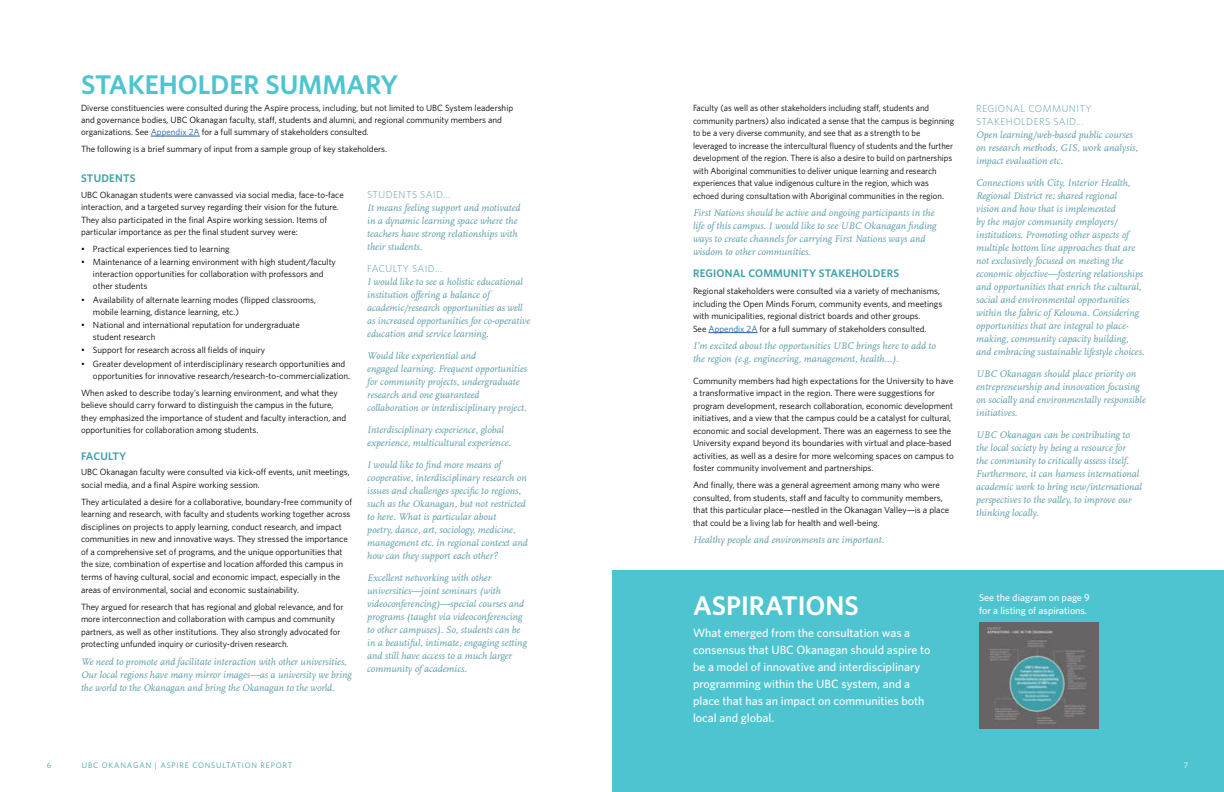
<style>
.page{position:relative;width:1224px;height:792px;background:#fff}
.page>*{position:absolute;margin:0;border:0;box-sizing:border-box;transform-origin:0 0}
.t1{font:600 27px "Whitney";color:#4dc4cf}
.t2{font:600 27px "Whitney";color:#fff}
.t3{font:500 12px/17px "Whitney";color:#fff}
.t4{font:600 11px "Whitney";letter-spacing:.02em;color:#3ea0a9}
.t5{font:italic 10px/13px "Scala";color:#599ba7}
.t6{font:300 10px/13px "Whitney";letter-spacing:.04em;color:#599ba7}
.t7{font:500 10px/12.5px "Whitney";color:#fff}
.t8{font:9px/12.5px "Whitney";color:#000}
.t9{font:9px/12.5px "Whitney";color:#000;scale:.96 1}
.t10{font:8px "Whitney";letter-spacing:.1em;color:#3ea0a9}
.t11{font:8px "Whitney";color:#fff}
.s1{color:#215e9e}
</style>
<div class="page">
<hr style="left:151px;top:136px;width:49px;height:1px;background:#215e9e">
<div style="left:612px;top:570px;width:612px;height:222px;background:#4dc4cf"></div>
<hr style="left:708px;top:332px;width:50px;height:1px;background:#215e9e">
<img style="left:979px;top:623px;width:119px;height:106px">
<h1 class="t1" style="left:81px;top:66px;width:319px">STAKEHOLDER SUMMARY</h1>
<p class="t8" style="left:81px;top:101px;width:434px;line-height:12.2px">Diverse constituencies were consulted during the Aspire process, including, but not limited to UBC System leadership and governance bodies, UBC Okanagan faculty, staff, students and alumni, and regional community members and organizations. See <span class="s1">Appendix 2A</span> for a full summary of stakeholders consulted.</p>
<p class="t8" style="left:81px;top:143px;width:308px">The following is a brief summary of input from a sample group of key stakeholders.</p>
<p class="t6" style="left:367px;top:188px;width:85px">STUDENTS SAID...</p>
<p class="t5" style="left:367px;top:201px;width:155px">It means feeling support and motivated in a dynamic learning space where the teachers have strong relationships with their students.</p>
<p class="t6" style="left:367px;top:262px;width:77px">FACULTY SAID...</p>
<p class="t5" style="left:367px;top:275px;width:164px">I would like to see a holistic educational institution offering a balance of academic/research opportunities as well as increased opportunities for co-operative education and service learning.</p>
<p class="t5" style="left:367px;top:349px;width:161px">Would like experiential and<br>engaged learning. Frequent opportunities for community projects, undergraduate research and one guaranteed collaboration or interdisciplinary project.</p>
<p class="t5" style="left:367px;top:423px;width:145px">Interdisciplinary experience, global experience, multicultural experience.</p>
<p class="t5" style="left:367px;top:458px;width:162px">I would like to find more means of cooperative, interdisciplinary research on issues and challenges specific to regions, such as the Okanagan, but not restricted to here. What is particular about<br>poetry, dance, art, sociology, medicine, management etc. in regional context and how can they support each other?</p>
<p class="t5" style="left:367px;top:571px;width:161px">Excellent networking with other universities—joint seminars (with videoconferencing)—special courses and programs (taught via videoconferencing to other campuses). So, students can be in a beautiful, intimate, engaging setting and still have access to a much larger community of academics.</p>
<p class="t4" style="left:81px;top:171px;width:56px">STUDENTS</p>
<p class="t8" style="left:81px;top:188px;width:264px">UBC Okanagan students were canvassed via social media, face-to-face interaction, and a targeted survey regarding their vision for the future.<br>They also participated in the final Aspire working session. Items of particular importance as per the final student survey were:</p>
<p class="t8" style="left:81px;top:242px;width:150px">• Practical experiences tied to learning</p>
<p class="t8" style="left:93px;top:256px;width:244px;line-height:12px;text-indent:-12px">• Maintenance of a learning environment with high student/faculty interaction opportunities for collaboration with professors and other students</p>
<p class="t8" style="left:93px;top:293px;width:224px;line-height:12px;text-indent:-12px">• Availability of alternate learning modes (flipped classrooms, mobile learning, distance learning, etc.)</p>
<p class="t8" style="left:93px;top:319px;width:208px;line-height:12px;text-indent:-12px">• National and international reputation for undergraduate student research</p>
<p class="t8" style="left:81px;top:344px;width:186px">• Support for research across all fields of inquiry</p>
<p class="t8" style="left:93px;top:358px;width:259px;line-height:12px;text-indent:-12px">• Greater development of interdisciplinary research opportunities and opportunities for innovative research/research-to-commercialization.</p>
<p class="t8" style="left:81px;top:386px;width:267px">When asked to describe today’s learning environment, and what they believe should carry forward to distinguish the campus in the future, they emphasized the importance of student and faculty interaction, and opportunities for collaboration among students.</p>
<p class="t4" style="left:81px;top:449px;width:47px">FACULTY</p>
<p class="t8" style="left:81px;top:466px;width:270px">UBC Okanagan faculty were consulted via kick-off events, unit meetings, social media, and a final Aspire working session.</p>
<p class="t8" style="left:81px;top:495px;width:273px">They articulated a desire for a collaborative, boundary-free community of learning and research, with faculty and students working together across disciplines on projects to apply learning, conduct research, and impact communities in new and innovative ways. They stressed the importance of a comprehensive set of programs, and the unique opportunities that the size, combination of expertise and location afforded this campus in terms of having cultural, social and economic impact, especially in the areas of environmental, social and economic sustainability.</p>
<p class="t8" style="left:81px;top:600px;width:264px">They argued for research that has regional and global relevance, and for more interconnection and collaboration with campus and community partners, as well as other institutions. They also strongly advocated for protecting unfunded inquiry or curiosity-driven research.</p>
<p class="t5" style="left:81px;top:655px;width:272px">We need to promote and facilitate interaction with other universities.<br>Our local regions have many mirror images—as a university we bring the world to the Okanagan and bring the Okanagan to the world.</p>
<p class="t9" style="left:693px;top:102px;width:273px">Faculty (as well as other stakeholders including staff, students and community partners) also indicated a sense that the campus is beginning to be a very diverse community, and see that as a strength to be leveraged to increase the intercultural fluency of students and the further development of the region. There is also a desire to build on partnerships with Aboriginal communities to deliver unique learning and research experiences that value indigenous culture in the region, which was echoed during consultation with Aboriginal communities in the region.</p>
<p class="t5" style="left:693px;top:207px;width:245px">First Nations should be active and ongoing participants in the life of this campus. I would like to see UBC Okanagan finding ways to create channels for carrying First Nations ways and wisdom to other communities.</p>
<p class="t4" style="left:693px;top:266px;width:208px">REGIONAL COMMUNITY STAKEHOLDERS</p>
<p class="t8" style="left:693px;top:285px;width:251px">Regional stakeholders were consulted via a variety of mechanisms, including the Open Minds Forum, community events, and meetings with municipalities, regional district boards and other groups.<br>See <span class="s1">Appendix 2A</span> for a full summary of stakeholders consulted.</p>
<p class="t5" style="left:693px;top:340px;width:244px">I’m excited about the opportunities UBC brings here to add to the region (e.g. engineering, management, health…).</p>
<p class="t8" style="left:693px;top:374px;width:262px">Community members had high expectations for the University to have a transformative impact in the region. There were suggestions for program development, research collaboration, economic development initiatives, and a view that the campus could be a catalyst for cultural, economic and social development. There was an eagerness to see the University expand beyond its boundaries with virtual and place-based activities, as well as a desire for more welcoming spaces on campus to foster community involvement and partnerships.</p>
<p class="t8" style="left:693px;top:479px;width:258px">And finally, there was a general agreement among many who were consulted, from students, staff and faculty to community members, that this particular place—nestled in the Okanagan Valley—is a place that could be a living lab for health and well-being.</p>
<p class="t5" style="left:693px;top:534px;width:193px">Healthy people and environments are important.</p>
<h1 class="t2" style="left:693px;top:588px;width:167px">ASPIRATIONS</h1>
<h2 class="t3" style="left:693px;top:624px;width:239px">What emerged from the consultation was a consensus that UBC Okanagan should aspire to be a model of innovative and interdisciplinary programming within the UBC system, and a place that has an impact on communities both local and global.</h2>
<p class="t6" style="left:976px;top:102px;width:117px">REGIONAL COMMUNITY<br>STAKEHOLDERS SAID...</p>
<p class="t5" style="left:976px;top:129px;width:163px">Open learning/web-based public courses on research methods, GIS, work analysis, impact evaluation etc.</p>
<p class="t5" style="left:976px;top:177px;width:170px">Connections with City, Interior Health, Regional District re: shared regional<br>vision and how that is implemented<br>by the major community employers/ institutions. Promoting other aspects of multiple bottom line approaches that are not exclusively focused on meeting the economic objective—fostering relationships and opportunities that enrich the cultural, social and environmental opportunities within the fabric of Kelowna. Considering opportunities that are integral to place&shy;making, community capacity building, and embracing sustainable lifestyle choices.</p>
<p class="t5" style="left:976px;top:368px;width:171px">UBC Okanagan should place priority on entrepreneurship and innovation focusing on socially and environmentally responsible initiatives.</p>
<p class="t5" style="left:976px;top:429px;width:167px">UBC Okanagan can be contributing to the local society by being a resource for<br>the community to critically assess itself.<br>Furthermore, it can harness international academic work to bring new/international perspectives to the valley, to improve our thinking locally.</p>
<p class="t7" style="left:979px;top:591px;width:112px">See the diagram on page 9 for a listing of aspirations.</p>
<p class="t10" style="left:47px;top:760px;width:6px">6</p>
<p class="t10" style="left:82px;top:760px;width:212px">UBC OKANAGAN | ASPIRE CONSULTATION REPORT</p>
<p class="t11" style="left:1184px;top:760px;width:6px">7</p>
</div>
